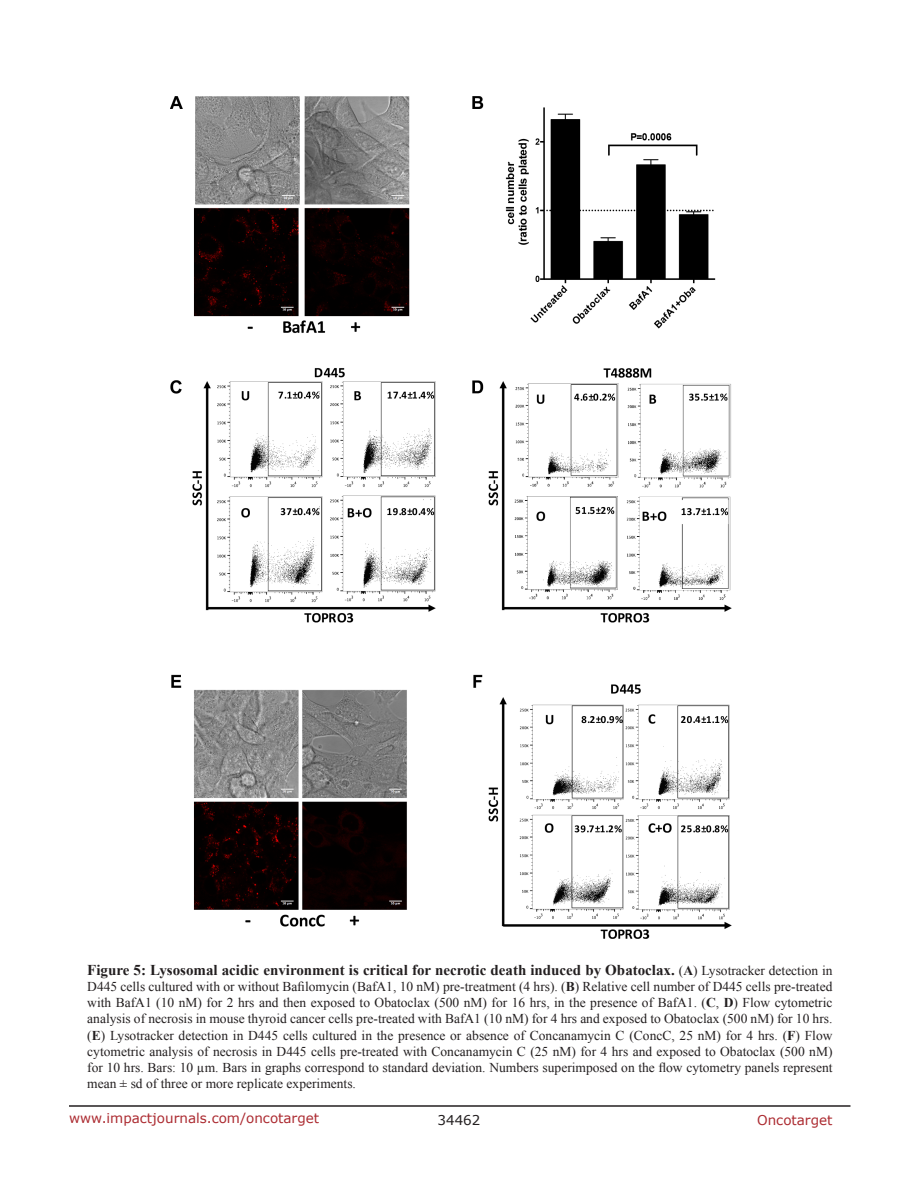
<style>
.page{position:relative;width:918px;height:1188px;background:#fff}
.page>*{position:absolute;margin:0;border:0;box-sizing:border-box;transform-origin:0 0}
.t1{font:700 15px "Times New Roman";color:#231f20}
.t2{font:13.5px/16.2px "Times New Roman";color:#231f20;text-align:justify}
.t3{font:13.5px "Verdana";color:#ac2b31}
.t4{font:13.5px "Verdana";color:#231f20}
.s1{font-weight:400;font-size:13.5px}
.s2{font-size:13.5px}
.s3{font-weight:700}
</style>
<div class="page">
<hr style="left:69px;top:1105px;width:781px;height:2px;background:#231f20">
<img style="left:171px;top:97px;width:560px;height:841px">
<p class="t1" style="left:87px;top:959px;width:747px">Figure 5: Lysosomal acidic environment is critical for necrotic death induced by Obatoclax. <span class="s1">(</span><span class="s2">A</span><span class="s1">) Lysotracker detection in</span></p>
<p class="t2" style="left:87px;top:978px;width:747px">D445 cells cultured with or without Bafilomycin (BafA1, 10 nM) pre-treatment (4 hrs). (<span class="s3">B</span>) Relative cell number of D445 cells pre-treated with BafA1 (10 nM) for 2 hrs and then exposed to Obatoclax (500 nM) for 16 hrs, in the presence of BafA1. (<span class="s3">C</span>, <span class="s3">D</span>) Flow cytometric analysis of necrosis in mouse thyroid cancer cells pre-treated with BafA1 (10 nM) for 4 hrs and exposed to Obatoclax (500 nM) for 10 hrs. (<span class="s3">E</span>) Lysotracker detection in D445 cells cultured in the presence or absence of Concanamycin C (ConcC, 25 nM) for 4 hrs. (<span class="s3">F</span>) Flow cytometric analysis of necrosis in D445 cells pre-treated with Concanamycin C (25 nM) for 4 hrs and exposed to Obatoclax (500 nM) for 10 hrs. Bars: 10 µm. Bars in graphs correspond to standard deviation. Numbers superimposed on the flow cytometry panels represent mean ± sd of three or more replicate experiments.</p>
<p class="t3" style="left:69px;top:1109px;width:252px">www.impactjournals.com/oncotarget</p>
<p class="t4" style="left:438px;top:1111px;width:44px">34462</p>
<p class="t3" style="left:757px;top:1111px;width:77px">Oncotarget</p>
</div>
